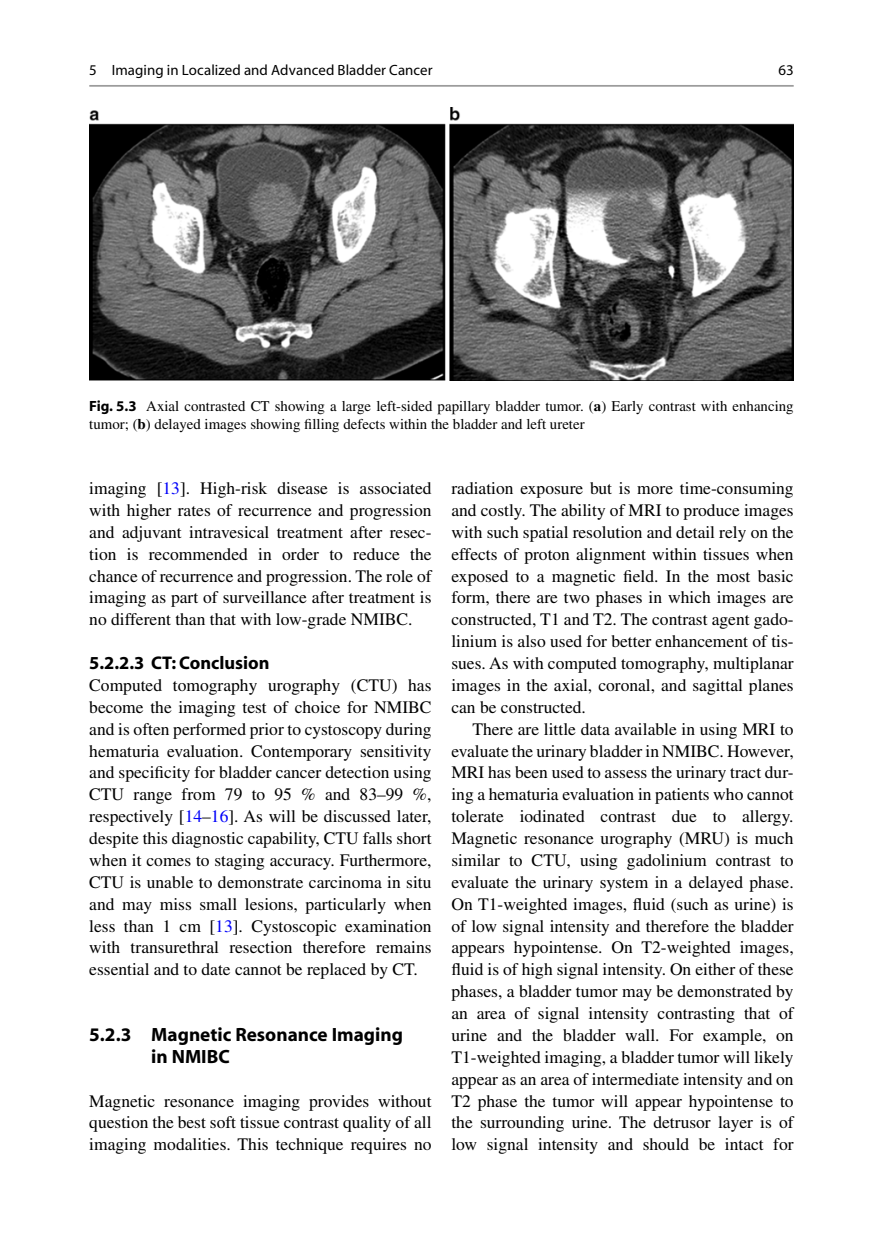
<style>
.page{position:relative;width:883px;height:1260px;background:#fff}
.page>*{position:absolute;margin:0;border:0;box-sizing:border-box;transform-origin:0 0}
.t1{font:700 19.25px/21.9px "Vcygtm Myriad";color:#000}
.t2{font:700 18.38px "Vcygtm Myriad";color:#000}
.t3{font:17.5px/21.9px "Nsjfvf Times";color:#000;text-align:justify}
.t4{font:14.88px/17.5px "Nsjfvf Times";color:#000}
.t5{font:14.88px "Hffhtm Myriad";letter-spacing:.005em;color:#000}
.s1{font-family:"Vcygtm Myriad";font-weight:700}
.s2{font-family:"Jchtxp Times";font-weight:700}
.s3{color:#0000fa}
</style>
<div class="page">
<img style="left:89px;top:107px;width:705px;height:273px">
<hr style="left:89px;top:85px;width:705px;height:2px;background:#9c9c9c">
<p class="t5" style="left:89px;top:64px;width:345px">5 Imaging in Localized and Advanced Bladder Cancer</p>
<p class="t5" style="left:779px;top:64px;width:17px">63</p>
<p class="t4" style="left:89px;top:399px;width:706px"><span class="s1">Fig. 5.3</span> Axial contrasted CT showing a large left-sided papillary bladder tumor. ( <span class="s2">a</span> ) Early contrast with enhancing tumor; ( <span class="s2">b</span> ) delayed images showing filling defects within the bladder and left ureter</p>
<p class="t3" style="left:89px;top:479px;width:344px">imaging [ <span class="s3">13</span> ]. High-risk disease is associated with higher rates of recurrence and progression and adjuvant intravesical treatment after resec&shy;tion is recommended in order to reduce the chance of recurrence and progression. The role of imaging as part of surveillance after treatment is no different than that with low-grade NMIBC.</p>
<p class="t2" style="left:89px;top:656px;width:182px">5.2.2.3 CT: Conclusion</p>
<p class="t3" style="left:89px;top:676px;width:344px">Computed tomography urography (CTU) has become the imaging test of choice for NMIBC and is often performed prior to cystoscopy during hematuria evaluation. Contemporary sensitivity and specificity for bladder cancer detection using CTU range from 79 to 95 % and 83–99 %, respectively [ <span class="s3">14</span> – <span class="s3">16</span> ]. As will be discussed later, despite this diagnostic capability, CTU falls short when it comes to staging accuracy. Furthermore, CTU is unable to demonstrate carcinoma in situ and may miss small lesions, particularly when less than 1 cm [ <span class="s3">13</span> ]. Cystoscopic examination with transurethral resection therefore remains essential and to date cannot be replaced by CT.</p>
<p class="t1" style="left:151px;top:1025px;width:253px;text-indent:-62px">5.2.3 Magnetic Resonance Imaging in NMIBC</p>
<p class="t3" style="left:89px;top:1091px;width:344px">Magnetic resonance imaging provides without question the best soft tissue contrast quality of all imaging modalities. This technique requires no</p>
<p class="t3" style="left:451px;top:479px;width:344px">radiation exposure but is more time-consuming and costly. The ability of MRI to produce images with such spatial resolution and detail rely on the effects of proton alignment within tissues when exposed to a magnetic field. In the most basic form, there are two phases in which images are constructed, T1 and T2. The contrast agent gado&shy;linium is also used for better enhancement of tis&shy;sues. As with computed tomography, multiplanar images in the axial, coronal, and sagittal planes can be constructed.</p>
<p class="t3" style="left:451px;top:720px;width:344px;text-indent:21px">There are little data available in using MRI to evaluate the urinary bladder in NMIBC. However, MRI has been used to assess the urinary tract dur&shy;ing a hematuria evaluation in patients who cannot tolerate iodinated contrast due to allergy.<br>Magnetic resonance urography (MRU) is much similar to CTU, using gadolinium contrast to evaluate the urinary system in a delayed phase.<br>On T1-weighted images, fluid (such as urine) is of low signal intensity and therefore the bladder appears hypointense. On T2-weighted images, fluid is of high signal intensity. On either of these phases, a bladder tumor may be demonstrated by an area of signal intensity contrasting that of urine and the bladder wall. For example, on T1-weighted imaging, a bladder tumor will likely appear as an area of intermediate intensity and on T2 phase the tumor will appear hypointense to the surrounding urine. The detrusor layer is of low signal intensity and should be intact for</p>
</div>
